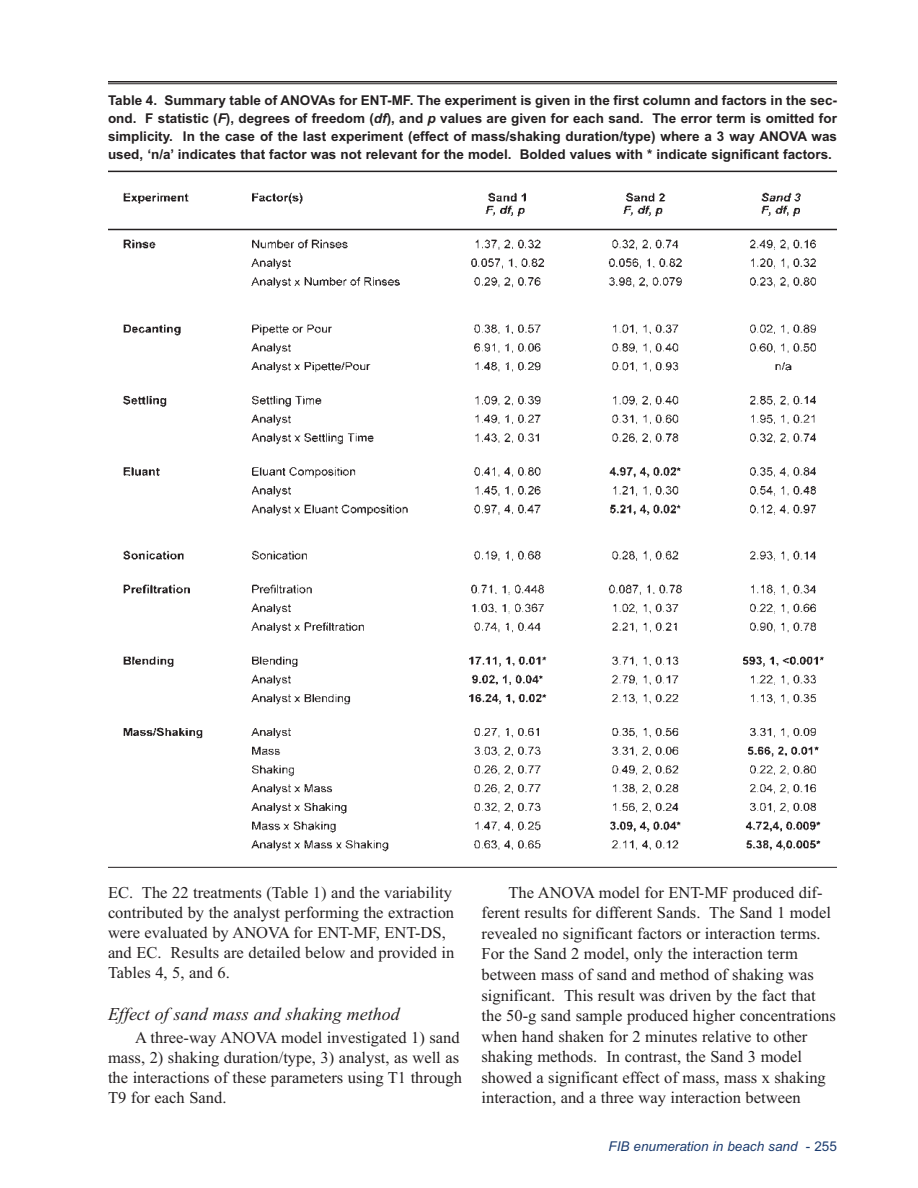
<style>
.page{position:relative;width:918px;height:1188px;background:#fff}
.page>*{position:absolute;margin:0;border:0;box-sizing:border-box;transform-origin:0 0}
.t1{font:italic 18px "Times New Roman";color:#231f20}
.t2{font:16.5px/20.5px "Times New Roman";color:#231f20}
.t3{font:700 13.5px/18px "Arial";color:#231f20;text-align:justify}
.t4{font:italic 13.5px "Arial";color:#1b3b6e}
.s1{font-style:italic}
.s2{font-style:normal}
</style>
<div class="page">
<img style="left:116px;top:192px;width:714px;height:660px">
<hr style="left:108px;top:81px;width:729px;height:1px;background:#231f20">
<hr style="left:108px;top:83px;width:729px;height:1px;background:#231f20">
<hr style="left:108px;top:171px;width:729px;height:1px;background:#231f20">
<hr style="left:108px;top:229px;width:729px;height:1px;background:#231f20">
<hr style="left:108px;top:867px;width:729px;height:1px;background:#231f20">
<p class="t3" style="left:108px;top:91px;width:731px">Table 4. Summary table of ANOVAs for ENT-MF. The experiment is given in the first column and factors in the sec&shy;ond. F statistic (<span class="s1">F</span>), degrees of freedom (<span class="s1">df</span>), and <span class="s1">p</span> values are given for each sand. The error term is omitted for simplicity. In the case of the last experiment (effect of mass/shaking duration/type) where a 3 way ANOVA was used, ‘n/a’ indicates that factor was not relevant for the model. Bolded values with * indicate significant factors.</p>
<p class="t2" style="left:108px;top:882px;width:348px;line-height:20px">EC. The 22 treatments (Table 1) and the variability contributed by the analyst performing the extraction were evaluated by ANOVA for ENT-MF, ENT-DS, and EC. Results are detailed below and provided in Tables 4, 5, and 6.</p>
<p class="t1" style="left:108px;top:1003px;width:293px">Effect of sand mass and shaking method</p>
<p class="t2" style="left:108px;top:1028px;width:356px;line-height:20px;text-indent:27px">A three-way ANOVA model investigated 1) sand mass, 2) shaking duration/type, 3) analyst, as well as the interactions of these parameters using T1 through T9 for each Sand.</p>
<p class="t2" style="left:482px;top:882px;width:356px;text-indent:27px">The ANOVA model for ENT-MF produced dif&shy;ferent results for different Sands. The Sand 1 model revealed no significant factors or interaction terms.<br>For the Sand 2 model, only the interaction term between mass of sand and method of shaking was significant. This result was driven by the fact that the 50-g sand sample produced higher concentrations when hand shaken for 2 minutes relative to other shaking methods. In contrast, the Sand 3 model showed a significant effect of mass, mass x shaking interaction, and a three way interaction between</p>
<p class="t4" style="left:608px;top:1138px;width:230px">FIB enumeration in beach sand <span class="s2">- 255</span></p>
</div>
